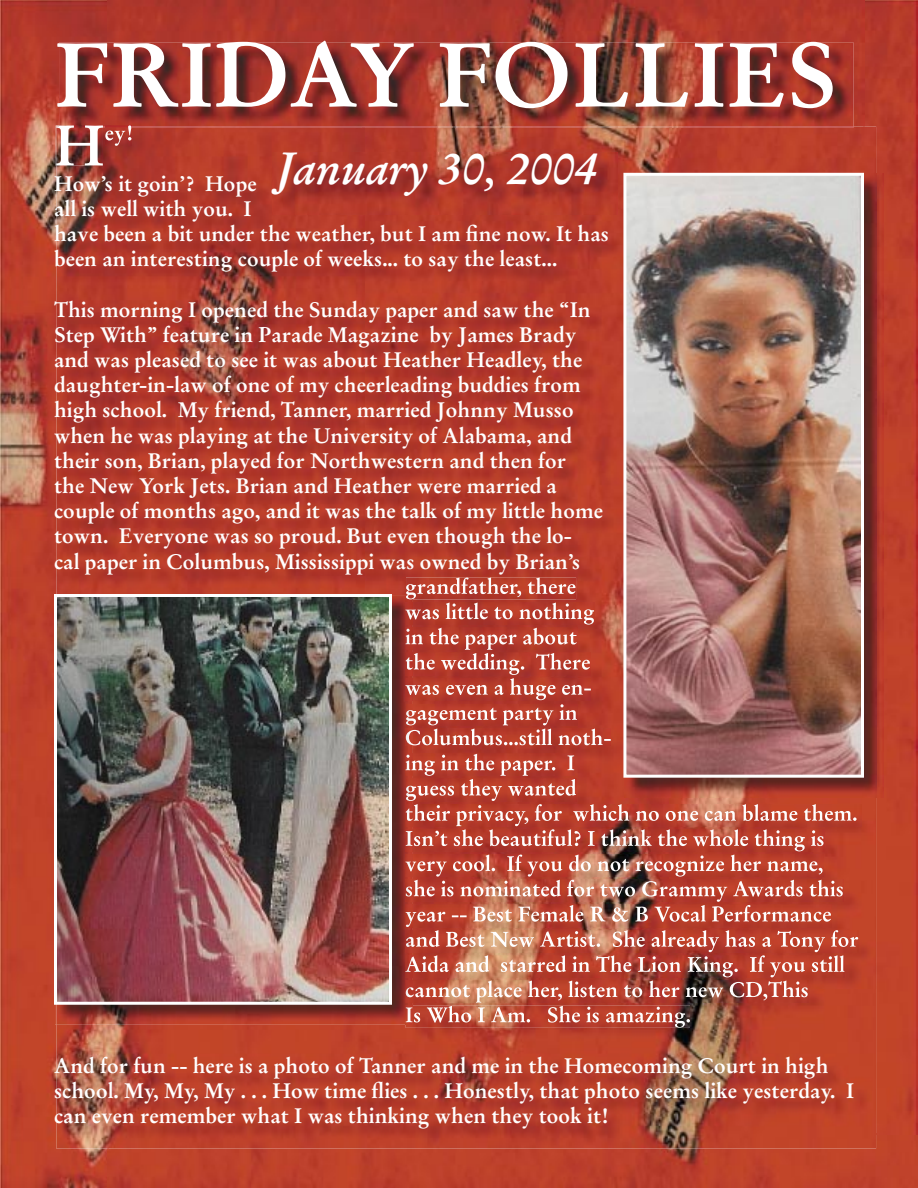
<style>
.page{position:relative;width:918px;height:1188px;background:#fff}
.page>*{position:absolute;margin:0;border:0;box-sizing:border-box;transform-origin:0 0}
.t1{font:700 90px "Stempel Garamond";color:#fff}
.t2{font:italic 700 45px "Stempel Garamond";color:#fff}
.t3{font:700 21px/25.2px "Stempel Garamond";color:#fff}
</style>
<div class="page">
<img style="left:0;top:0;width:107px;height:1188px">
<div style="left:107px;top:1135px;width:811px;height:53px;background:#be412b"></div>
<img style="left:865px;top:0;width:53px;height:1135px">
<div style="left:811px;top:0;width:54px;height:126px;background:#b5392b"></div>
<img style="left:107px;top:0;width:704px;height:42px">
<img style="left:56px;top:988px;width:820px;height:161px">
<img style="left:364px;top:128px;width:306px;height:853px">
<img style="left:670px;top:798px;width:206px;height:190px">
<img style="left:56px;top:128px;width:308px;height:466px">
<img style="left:670px;top:126px;width:206px;height:48px">
<img style="left:56px;top:126px;width:47px;height:40px">
<img style="left:105px;top:128px;width:26px;height:18px">
<img style="left:406px;top:577px;width:170px;height:22px">
<img style="left:412px;top:603px;width:183px;height:22px">
<img style="left:412px;top:628px;width:165px;height:22px">
<img style="left:412px;top:653px;width:178px;height:22px">
<img style="left:412px;top:678px;width:179px;height:22px">
<img style="left:412px;top:704px;width:166px;height:21px">
<img style="left:412px;top:729px;width:199px;height:16px">
<img style="left:412px;top:754px;width:163px;height:22px">
<img style="left:412px;top:779px;width:165px;height:22px">
<img style="left:412px;top:804px;width:450px;height:22px">
<img style="left:412px;top:829px;width:413px;height:22px">
<img style="left:412px;top:855px;width:411px;height:22px">
<img style="left:412px;top:880px;width:432px;height:22px">
<img style="left:412px;top:905px;width:420px;height:22px">
<img style="left:412px;top:930px;width:447px;height:22px">
<img style="left:412px;top:955px;width:433px;height:22px">
<img style="left:412px;top:981px;width:397px;height:22px">
<img style="left:406px;top:1006px;width:284px;height:22px">
<img style="left:624px;top:174px;width:260px;height:624px">
<img style="left:626px;top:176px;width:235px;height:599px">
<hr style="left:623px;top:174px;width:3px;height:602px;background:#fff">
<hr style="left:625px;top:775px;width:237px;height:3px;background:#fff">
<hr style="left:861px;top:174px;width:3px;height:602px;background:#fff">
<hr style="left:625px;top:173px;width:237px;height:3px;background:#fff">
<img style="left:273px;top:153px;width:344px;height:62px">
<img style="left:55px;top:595px;width:357px;height:430px">
<svg style="left:406px;top:595px;width:6px;height:4px"></svg>
<img style="left:405px;top:603px;width:7px;height:22px">
<img style="left:405px;top:628px;width:7px;height:22px">
<img style="left:406px;top:653px;width:6px;height:22px">
<img style="left:405px;top:678px;width:7px;height:22px">
<img style="left:406px;top:704px;width:6px;height:21px">
<img style="left:406px;top:729px;width:6px;height:16px">
<img style="left:405px;top:754px;width:7px;height:22px">
<img style="left:406px;top:779px;width:6px;height:22px">
<img style="left:406px;top:804px;width:6px;height:22px">
<img style="left:406px;top:829px;width:6px;height:22px">
<img style="left:405px;top:855px;width:7px;height:22px">
<img style="left:406px;top:880px;width:6px;height:22px">
<img style="left:406px;top:905px;width:6px;height:22px">
<img style="left:406px;top:930px;width:6px;height:22px">
<img style="left:405px;top:955px;width:7px;height:22px">
<img style="left:406px;top:981px;width:6px;height:22px">
<img style="left:56px;top:1022px;width:52px;height:1px">
<img style="left:406px;top:1006px;width:6px;height:19px">
<img style="left:57px;top:597px;width:332px;height:405px">
<hr style="left:54px;top:596px;width:3px;height:407px;background:#fff">
<hr style="left:56px;top:1002px;width:335px;height:3px;background:#fff">
<hr style="left:389px;top:596px;width:3px;height:407px;background:#fff">
<hr style="left:56px;top:594px;width:335px;height:3px;background:#fff">
<img style="left:59px;top:42px;width:794px;height:86px">
<img style="left:59px;top:125px;width:44px;height:3px">
<svg style="left:105px;top:125px;width:26px;height:1px"></svg>
<img style="left:105px;top:126px;width:26px;height:2px">
<h1 class="t1" style="left:54px;top:20px;width:784px">FRIDAY FOLLIES</h1>
<h2 class="t2" style="left:276px;top:141px;width:323px">January 30, 2004</h2>
<p class="t3" style="left:54px;top:171px;width:557px">How’s it goin’? Hope<br>all is well with you. I<br>have been a bit under the weather, but I am fine now. It has been an interesting couple of weeks... to say the least...</p>
<p class="t3" style="left:54px;top:297px;width:551px">This morning I opened the Sunday paper and saw the “In Step With” feature in Parade Magazine by James Brady and was pleased to see it was about Heather Headley, the daughter-in-law of one of my cheerleading buddies from high school. My friend, Tanner, married Johnny Musso when he was playing at the University of Alabama, and their son, Brian, played for Northwestern and then for<br>the New York Jets. Brian and Heather were married a couple of months ago, and it was the talk of my little home town. Everyone was so proud. But even though the lo-<br>cal paper in Columbus, Mississippi was owned by Brian’s</p>
<p class="t3" style="left:54px;top:1053px;width:802px">And for fun -- here is a photo of Tanner and me in the Homecoming Court in high school. My, My, My . . . How time flies . . . Honestly, that photo seems like yesterday. I can even remember what I was thinking when they took it!</p>
</div>
